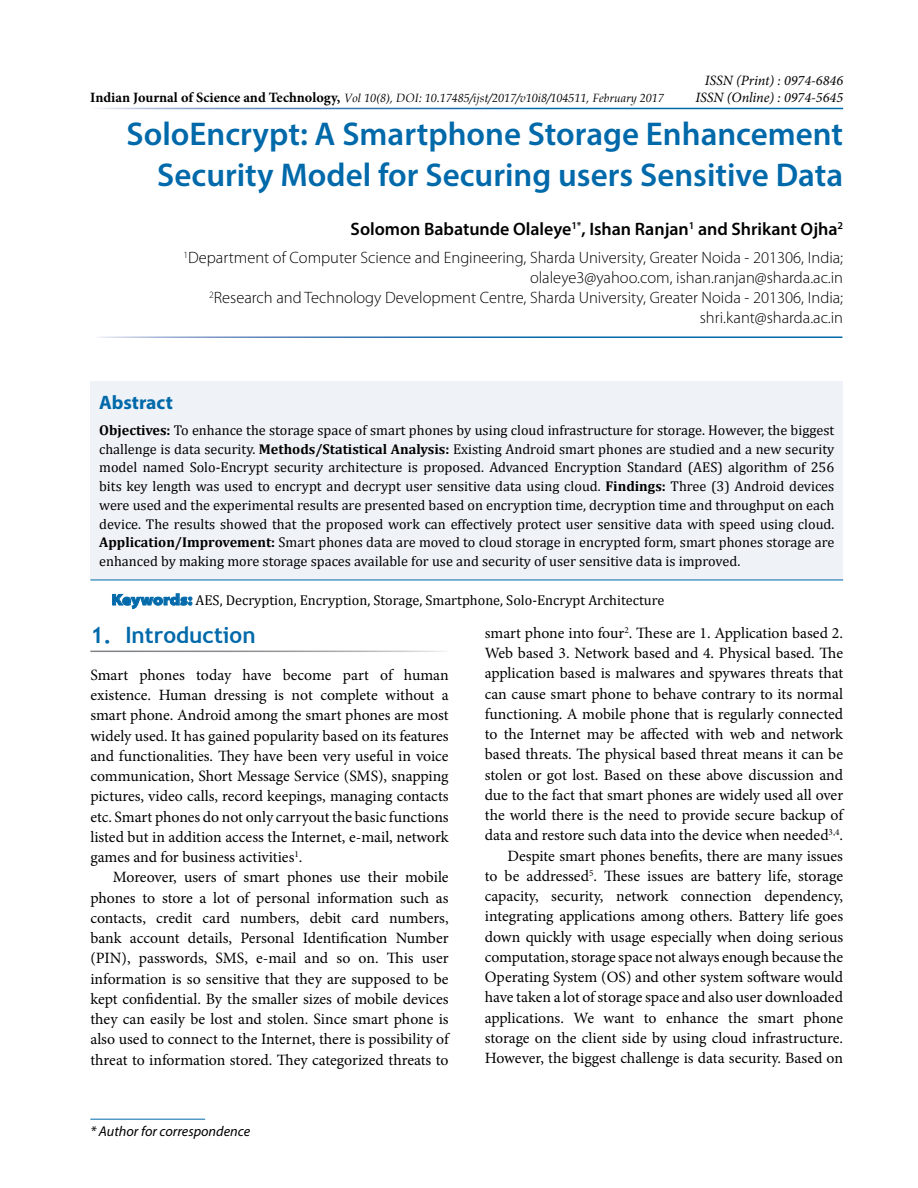
<style>
.page{position:relative;width:918px;height:1188px;background:#fff}
.page>*{position:absolute;margin:0;border:0;box-sizing:border-box;transform-origin:0 0}
.t1{font:600 33px/40.5px "Myriad Pro";color:#0069aa;text-align:right}
.t2{font:700 22.5px "Trebuchet MS";color:#0069aa}
.t3{font:700 19.5px "Myriad Pro";color:#0069aa}
.t4{font:600 18px "Myriad Pro";color:#000}
.t5{font:300 16.5px/19.8px "Myriad Pro";color:#000;text-align:right}
.t6{font:15.75px/20.2px "Minion Pro";letter-spacing:-.005em;color:#000;text-align:justify}
.t7{font:14.25px/18.8px "Cambria";color:#000;text-align:justify}
.t8{font:italic 14.25px/17.1px "Minion Pro";color:#000;text-align:right}
.t9{font:italic 14.25px "Myriad Pro";color:#000}
.t10{font:italic 12px "Book Antiqua";color:#000}
.s1{font-family:"Minion Pro";font-weight:700;font-style:normal;font-size:14.25px}
.s2{font-weight:700}
.s3{font-family:"Myriad Pro";font-weight:900;font-stretch:semi-expanded;font-size:15.75px;color:#0069aa}
</style>
<div class="page">
<hr style="left:90px;top:1119px;width:115px;height:1px;background:#0069aa">
<div style="left:90px;top:382px;width:753px;height:198px;background:#eff3f7"></div>
<hr style="left:90px;top:580px;width:753px;height:1px;background:#0069aa">
<svg style="left:113px;top:594px;width:79px;height:15px"></svg>
<p class="t10" style="left:90px;top:89px;width:575px"><span class="s1">Indian Journal of Science and Technology,</span> Vol 10(8), DOI: 10.17485/ijst/2017/v10i8/104511, February 2017</p>
<p class="t8" style="left:695px;top:71px;width:149px">ISSN (Print) : 0974-6846<br>ISSN (Online) : 0974-5645</p>
<h1 class="t1" style="left:126px;top:113px;width:718px">SoloEncrypt: A Smartphone Storage Enhancement<br>Security Model for Securing users Sensitive Data</h1>
<p class="t4" style="left:351px;top:217px;width:494px">Solomon Babatunde Olaleye<sup>1*</sup>, Ishan Ranjan<sup>1</sup> and Shrikant Ojha<sup>2</sup></p>
<p class="t5" style="left:183px;top:248px;width:661px"><sup>1</sup>Department of Computer Science and Engineering, Sharda University, Greater Noida - 201306, India; olaleye3@yahoo.com, ishan.ranjan@sharda.ac.in<br><sup>2</sup>Research and Technology Development Centre, Sharda University, Greater Noida - 201306, India; shri.kant@sharda.ac.in</p>
<p class="t3" style="left:99px;top:389px;width:75px">Abstract</p>
<p class="t7" style="left:99px;top:421px;width:737px"><span class="s2">Objectives:</span> To enhance the storage space of smart phones by using cloud infrastructure for storage. However, the biggest challenge is data security. <span class="s2">Methods/Statistical Analysis:</span> Existing Android smart phones are studied and a new security model named Solo-Encrypt security architecture is proposed. Advanced Encryption Standard (AES) algorithm of 256 bits key length was used to encrypt and decrypt user sensitive data using cloud. <span class="s2">Findings:</span> Three (3) Android devices were used and the experimental results are presented based on encryption time, decryption time and throughput on each device. The results showed that the proposed work can effectively protect user sensitive data with speed using cloud.<br><span class="s2">Application/Improvement:</span> Smart phones data are moved to cloud storage in encrypted form, smart phones storage are enhanced by making more storage spaces available for use and security of user sensitive data is improved.</p>
<p class="t7" style="left:112px;top:591px;width:554px"><span class="s3">Keywords:</span> AES, Decryption, Encryption, Storage, Smartphone, Solo-Encrypt Architecture</p>
<h2 class="t2" style="left:90px;top:621px;width:167px">1. Introduction</h2>
<p class="t6" style="left:90px;top:665px;width:360px">Smart phones today have become part of human existence. Human dressing is not complete without a smart phone. Android among the smart phones are most widely used. It has gained popularity based on its features and functionalities. They have been very useful in voice communication, Short Message Service (SMS), snapping pictures, video calls, record keepings, managing contacts etc. Smart phones do not only carryout the basic functions listed but in addition access the Internet, e-mail, network games and for business activities<sup>1</sup>.</p>
<p class="t6" style="left:90px;top:867px;width:360px;text-indent:23px">Moreover, users of smart phones use their mobile phones to store a lot of personal information such as contacts, credit card numbers, debit card numbers, bank account details, Personal Identification Number (PIN), passwords, SMS, e-mail and so on. This user information is so sensitive that they are supposed to be kept confidential. By the smaller sizes of mobile devices they can easily be lost and stolen. Since smart phone is also used to connect to the Internet, there is possibility of threat to information stored. They categorized threats to</p>
<p class="t9" style="left:90px;top:1123px;width:161px">* Author for correspondence</p>
<p class="t6" style="left:485px;top:623px;width:360px;text-align:right">smart phone into four<sup>2</sup>. These are 1. Application based 2.<br>Web based 3. Network based and 4. Physical based. The application based is malwares and spywares threats that can cause smart phone to behave contrary to its normal functioning. A mobile phone that is regularly connected to the Internet may be affected with web and network based threats. The physical based threat means it can be stolen or got lost. Based on these above discussion and due to the fact that smart phones are widely used all over the world there is the need to provide secure backup of data and restore such data into the device when needed<sup>3,4</sup>.<br>Despite smart phones benefits, there are many issues<br>to be addressed<sup>5</sup>. These issues are battery life, storage capacity, security, network connection dependency, integrating applications among others. Battery life goes down quickly with usage especially when doing serious computation, storage space not always enough because the Operating System (OS) and other system software would have taken a lot of storage space and also user downloaded applications. We want to enhance the smart phone storage on the client side by using cloud infrastructure.<br>However, the biggest challenge is data security. Based on</p>
</div>
